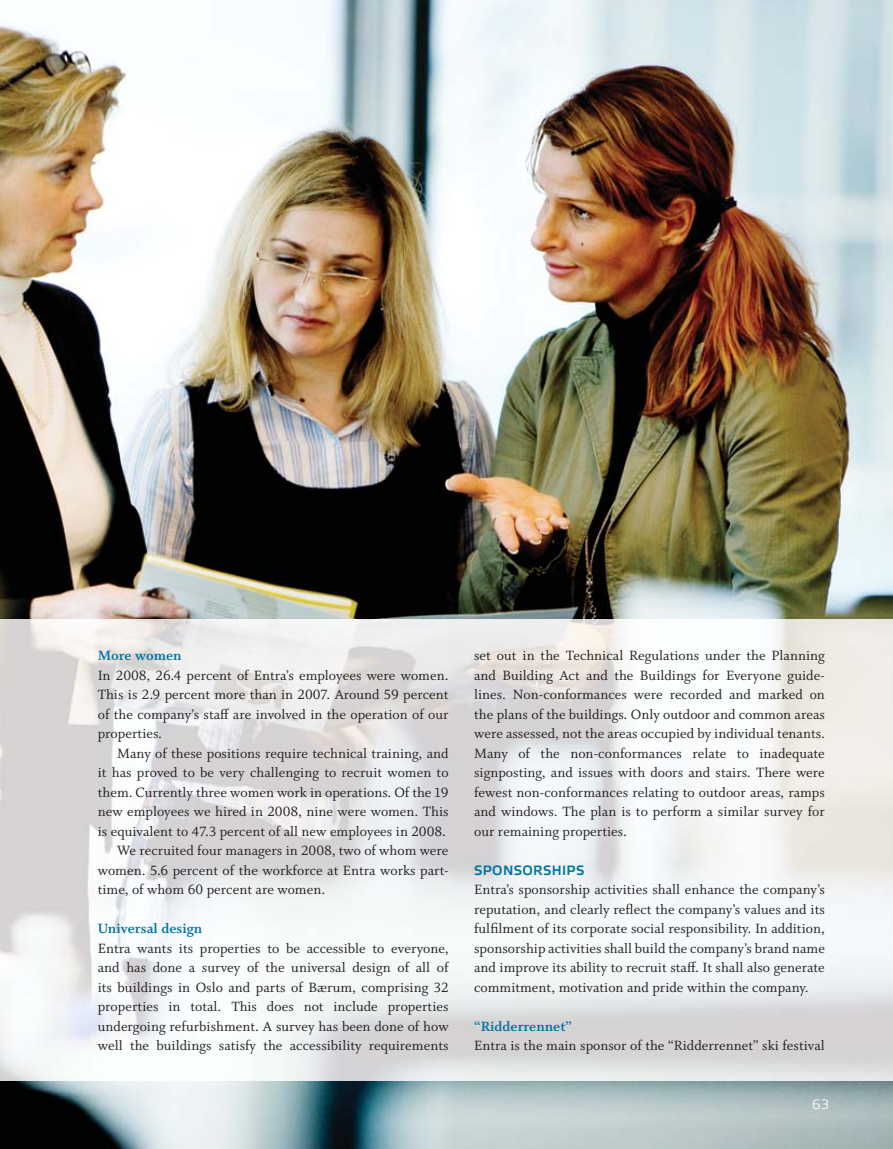
<style>
.page{position:relative;width:893px;height:1149px;background:#fff}
.page>*{position:absolute;margin:0;border:0;box-sizing:border-box;transform-origin:0 0}
.t1{font:15px/19.5px "Cappelen Whitman LF Roman";color:#231f20;text-align:justify}
.t2{font:15px "Cappelen Whitman LF Bold";color:#0073a2}
.t3{font:700 13.5px "Elektra Light Pro";letter-spacing:.025em;color:#0073a2}
.t4{font:13.5px "Elektra Light Pro";color:#fff}
</style>
<div class="page">
<img style="left:0;top:0;width:893px;height:1148px">
<img style="left:0;top:619px;width:893px;height:461px">
<p class="t2" style="left:98px;top:649px;width:85px">More women</p>
<p class="t1" style="left:98px;top:665px;width:352px">In 2008, 26.4 percent of Entra’s employees were women.<br>This is 2.9 percent more than in 2007. Around 59 percent of the company’s sta≠ are involved in the operation of our properties.</p>
<p class="t1" style="left:117px;top:743px;width:333px">Many of these positions require technical training, and</p>
<p class="t1" style="left:98px;top:763px;width:352px">it has proved to be very challenging to recruit women to</p>
<p class="t1" style="left:98px;top:782px;width:352px">them. Currently three women work in operations. Of the 19</p>
<p class="t1" style="left:98px;top:802px;width:352px">new employees we hired in 2008, nine were women. This</p>
<p class="t1" style="left:98px;top:821px;width:350px">is equivalent to 47.3 percent of all new employees in 2008.</p>
<p class="t1" style="left:117px;top:841px;width:333px">We recruited four managers in 2008, two of whom were</p>
<p class="t1" style="left:98px;top:860px;width:352px">women. 5.6 percent of the workforce at Entra works part-</p>
<p class="t1" style="left:98px;top:880px;width:229px">time, of whom 60 percent are women.</p>
<p class="t2" style="left:98px;top:922px;width:106px">Universal design</p>
<p class="t1" style="left:98px;top:938px;width:352px">Entra wants its properties to be accessible to everyone, and has done a survey of the universal design of all of its buildings in Oslo and parts of Bærum, comprising 32 properties in total. This does not include properties undergoing refurbishment. A survey has been done of how well the buildings satisfy the accessibility requirements</p>
<p class="t1" style="left:474px;top:646px;width:352px">set out in the Technical Regulations under the Planning and Building Act and the Buildings for Everyone guide&shy;lines. Non-conformances were recorded and marked on the plans of the buildings. Only outdoor and common areas were assessed, not the areas occupied by individual tenants.<br>Many of the non-conformances relate to inadequate signposting, and issues with doors and stairs. There were fewest non-conformances relating to outdoor areas, ramps and windows. The plan is to perform a similar survey for our remaining properties.</p>
<p class="t3" style="left:474px;top:864px;width:112px">SPONSORSHIPS</p>
<p class="t1" style="left:474px;top:880px;width:352px">Entra’s sponsorship activities shall enhance the company’s reputation, and clearly reflect the company’s values and its fulfilment of its corporate social responsibility. In addition, sponsorship activities shall build the company’s brand name and improve its ability to recruit sta≠. It shall also generate commitment, motivation and pride within the company.</p>
<p class="t2" style="left:474px;top:1020px;width:99px">“Ridderrennet”</p>
<p class="t1" style="left:474px;top:1036px;width:352px">Entra is the main sponsor of the “Ridderrennet” ski festival</p>
<p class="t4" style="left:812px;top:1096px;width:19px">63</p>
</div>
